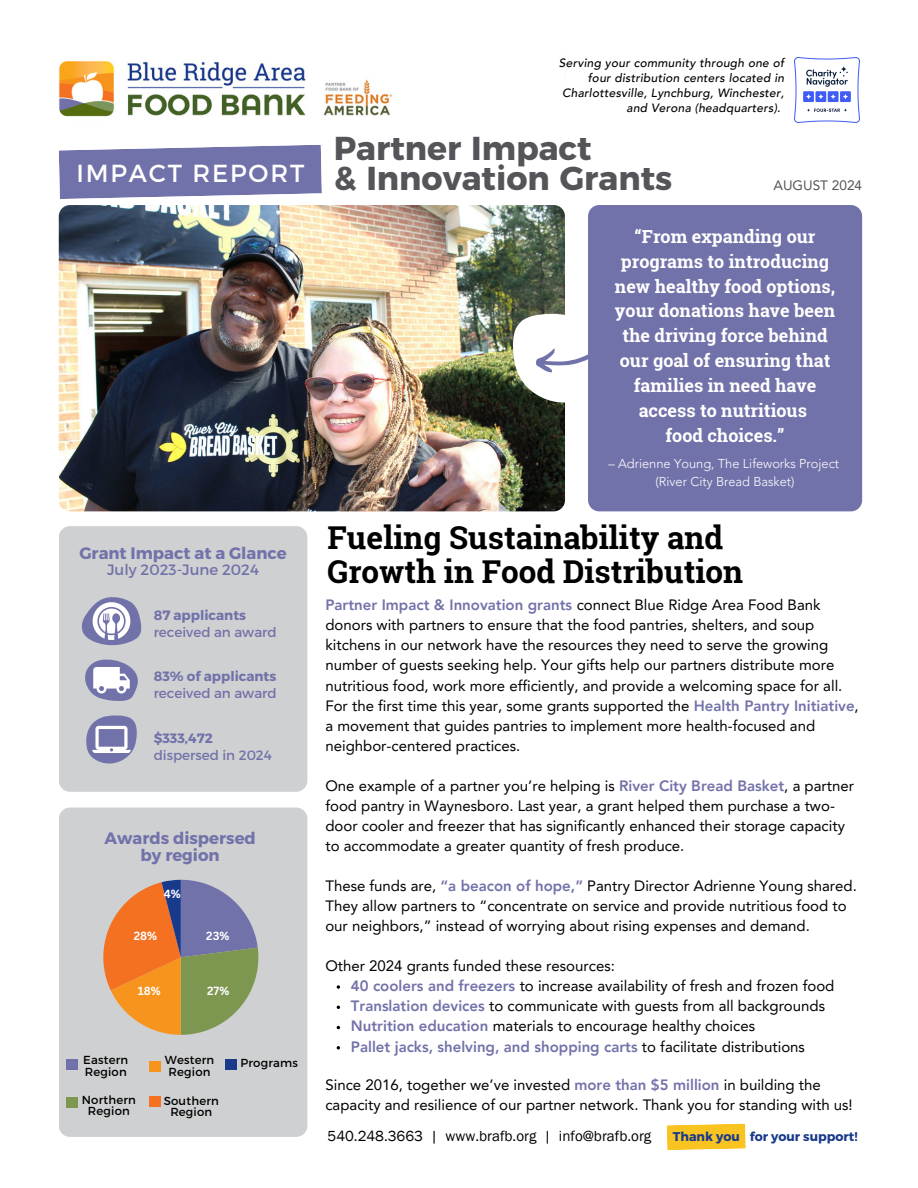
<style>
.page{position:relative;width:918px;height:1188px;background:#fff}
.page>*{position:absolute;margin:0;border:0;box-sizing:border-box;transform-origin:0 0}
.t1{font:700 33.15px/30.3px "Montserrat";color:#545459}
.t2{font:700 31.5px/33.8px "Roboto Slab";color:#000}
.t3{font:24.6px "Montserrat";letter-spacing:.075em;color:#fff}
.t4{font:700 18px/24.8px "Roboto Slab";color:#fff;text-align:center}
.t5{font:700 16.5px/16.8px "Montserrat";color:#7272aa;text-align:center}
.t6{font:15px/20.2px "Avenir LT Pro";color:#000}
.t7{font:800 15px "Avenir LT Pro";color:#7272aa}
.t8{font:15px "Franklin Gothic";color:#000}
.t9{font:15px "Montserrat";color:#7272aa}
.t10{font:13.65px "Avenir LT Pro";color:#545459}
.t11{font:13.5px "Montserrat";color:#7272aa}
.t12{font:700 13.5px "Montserrat";color:#7272aa}
.t13{font:300 12.9px "Avenir LT Pro";color:#fff}
.t14{font:700 12.6px "Montserrat";color:#19398a}
.t15{font:italic 500 12px/15px "Avenir LT Pro";letter-spacing:.02em;color:#000;text-align:right}
.t16{font:11.7px/11.7px "Montserrat";letter-spacing:.015em;color:#000;text-align:center}
.t17{font:700 11.55px "Canva Sans";color:#fff}
.s1{font-weight:800;color:#7272aa}
.s2{font-weight:400;color:#000}
</style>
<div class="page">
<hr style="left:564px;top:53px;width:2px;height:30px;background:#fff9f3">
<img style="left:59px;top:61px;width:334px;height:56px">
<svg style="left:59px;top:145px;width:263px;height:54px;background:#8181b3"></svg>
<img style="left:59px;top:205px;width:506px;height:306px;border-radius:11px">
<svg style="left:514px;top:314px;width:74px;height:88px"></svg>
<div style="left:588px;top:205px;width:274px;height:306px;background:#7272aa"></div>
<svg style="left:667px;top:1124px;width:79px;height:26px;background:#f9c72e"></svg>
<div style="left:59px;top:808px;width:248px;height:329px;background:#cfd0d1;border-radius:11px"></div>
<img style="left:794px;top:58px;width:65px;height:65px">
<svg style="left:103px;top:880px;width:155px;height:155px"></svg>
<svg style="left:337px;top:985px;width:3px;height:4px"></svg>
<div style="left:59px;top:526px;width:248px;height:266px;background:#cfd0d1;border-radius:11px"></div>
<svg style="left:81px;top:597px;width:60px;height:48px"></svg>
<svg style="left:85px;top:660px;width:53px;height:41px"></svg>
<svg style="left:86px;top:715px;width:51px;height:49px"></svg>
<div style="left:67px;top:1059px;width:11px;height:10px;background:#7272aa"></div>
<div style="left:67px;top:1097px;width:11px;height:10px;background:#7e9750"></div>
<div style="left:149px;top:1061px;width:11px;height:10px;background:#f7941d"></div>
<div style="left:149px;top:1096px;width:11px;height:11px;background:#f37121"></div>
<div style="left:226px;top:1059px;width:11px;height:10px;background:#19398a"></div>
<p class="t3" style="left:76px;top:157px;width:229px">IMPACT REPORT</p>
<h3 class="t5" style="left:79px;top:544px;width:209px">Grant Impact at a Glance</h3>
<h3 class="t9" style="left:107px;top:560px;width:153px">July 2023-June 2024</h3>
<p class="t12" style="left:154px;top:607px;width:94px">87 applicants</p>
<p class="t11" style="left:154px;top:624px;width:125px">received an award</p>
<p class="t12" style="left:154px;top:667px;width:124px">83% of applicants</p>
<p class="t11" style="left:154px;top:684px;width:125px">received an award</p>
<p class="t12" style="left:154px;top:729px;width:61px">$333,472</p>
<p class="t11" style="left:154px;top:746px;width:120px">dispersed in 2024</p>
<p class="t5" style="left:104px;top:829px;width:153px">Awards dispersed by region</p>
<p class="t17" style="left:164px;top:886px;width:19px">4%</p>
<h1 class="t17" style="left:134px;top:927px;width:25px">28%</h1>
<p class="t17" style="left:206px;top:927px;width:25px">23%</p>
<p class="t17" style="left:138px;top:983px;width:25px">18%</p>
<p class="t17" style="left:207px;top:983px;width:24px">27%</p>
<p class="t16" style="left:83px;top:1054px;width:47px;text-align:left">Eastern<br>Region</p>
<p class="t16" style="left:82px;top:1093px;width:56px">Northern<br>Region</p>
<p class="t16" style="left:165px;top:1054px;width:51px">Western<br>Region</p>
<p class="t16" style="left:164px;top:1094px;width:57px">Southern<br>Region</p>
<p class="t16" style="left:240px;top:1056px;width:59px">Programs</p>
<p class="t15" style="left:559px;top:57px;width:227px">Serving your community through one of four distribution centers located in Charlottesville, Lynchburg, Winchester, and Verona (headquarters).</p>
<h5 class="t1" style="left:334px;top:133px;width:340px">Partner Impact<br>&amp; Innovation Grants</h5>
<p class="t10" style="left:774px;top:180px;width:90px">AUGUST 2024</p>
<p class="t4" style="left:615px;top:224px;width:222px">“From expanding our programs to introducing new healthy food options, your donations have been the driving force behind our goal of ensuring that families in need have access to nutritious<br>food choices.”</p>
<h2 class="t13" style="left:608px;top:458px;width:232px">– Adrienne Young, The Lifeworks Project</h2>
<h1 class="t13" style="left:656px;top:476px;width:140px">(River City Bread Basket)</h1>
<p class="t2" style="left:328px;top:520px;width:417px">Fueling Sustainability and<br>Growth in Food Distribution</p>
<p class="t6" style="left:325px;top:596px;width:535px"><span class="s1">Partner Impact &amp; Innovation grants</span> connect Blue Ridge Area Food Bank donors with partners to ensure that the food pantries, shelters, and soup kitchens in our network have the resources they need to serve the growing number of guests seeking help. Your gifts help our partners distribute more nutritious food, work more efficiently, and provide a welcoming space for all.<br>For the first time this year, some grants supported the <span class="s1">Health Pantry Initiative</span>, a movement that guides pantries to implement more health-focused and neighbor-centered practices.</p>
<p class="t6" style="left:325px;top:777px;width:530px">One example of a partner you’re helping is <span class="s1">River City Bread Basket</span>, a partner food pantry in Waynesboro. Last year, a grant helped them purchase a two&shy;door cooler and freezer that has significantly enhanced their storage capacity to accommodate a greater quantity of fresh produce.</p>
<h4 class="t6" style="left:325px;top:877px;width:533px">These funds are, <span class="s1">“a beacon of hope,”</span> Pantry Director Adrienne Young shared.<br>They allow partners to “concentrate on service and provide nutritious food to our neighbors,” instead of worrying about rising expenses and demand.</h4>
<p class="t6" style="left:325px;top:957px;width:291px">Other 2024 grants funded these resources:</p>
<p class="t6" style="left:351px;top:977px;width:485px"><span class="s1">40 coolers and freezers</span> to increase availability of fresh and frozen food</p>
<p class="t6" style="left:351px;top:997px;width:476px"><span class="s1">Translation devices</span> to communicate with guests from all backgrounds</p>
<p class="t6" style="left:351px;top:1018px;width:406px"><span class="s1">Nutrition education</span> materials to encourage healthy choices</p>
<p class="t7" style="left:351px;top:1040px;width:456px">Pallet jacks, shelving, and shopping carts <span class="s2">to facilitate distributions</span></p>
<p class="t6" style="left:325px;top:1076px;width:529px">Since 2016, together we’ve invested <span class="s1">more than $5 million</span> in building the capacity and resilience of our partner network. Thank you for standing with us!</p>
<h3 class="t8" style="left:328px;top:1128px;width:325px">540.248.3663 | www.brafb.org | info@brafb.org</h3>
<p class="t14" style="left:673px;top:1128px;width:69px">Thank you</p>
<p class="t14" style="left:750px;top:1128px;width:109px">for your support!</p>
</div>
